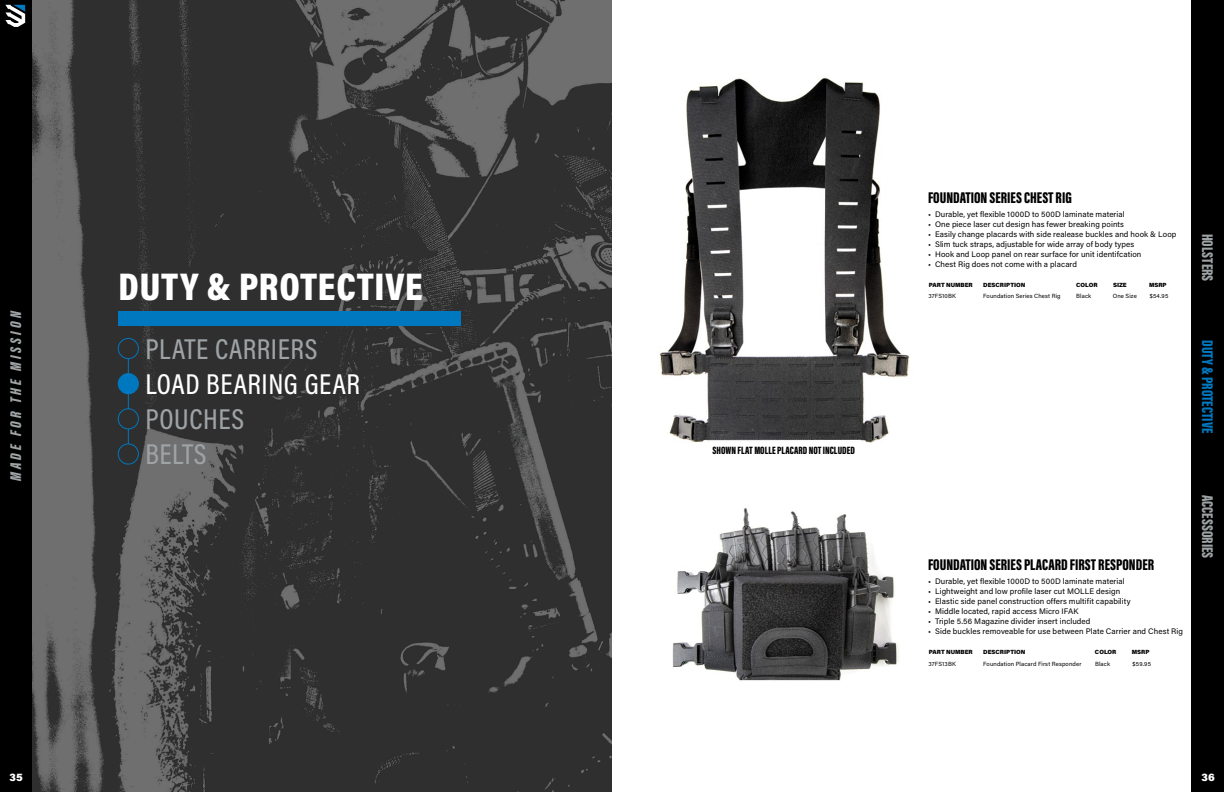
<style>
.page{position:relative;width:1224px;height:792px;background:#fff}
.page>*{position:absolute;margin:0;border:0;box-sizing:border-box;transform-origin:0 0}
.t1{font:900 39px "Acumin Pro Cond";letter-spacing:.02em;color:#fff}
.t2{font:500 29px/34.8px "Acumin Pro Cond";letter-spacing:.02em;color:#9ea3a6}
.t3{font:500 29px "Acumin Pro Cond";letter-spacing:.02em;color:#fff}
.t4{font:900 16px "Acumin Pro Extra Cond";color:#000}
.t5{font:900 16px "Acumin Pro Extra Cond";letter-spacing:.005em;color:#9ea3a6}
.t6{font:italic 900 16px "Acumin Pro Extra Cond";color:#9ea3a6}
.t7{font:900 16px "Acumin Pro Extra Cond";color:#0078bf}
.t8{font:900 11px "Acumin Pro";color:#fff}
.t9{font:900 10.9px "Acumin Pro Extra Cond";letter-spacing:.005em;color:#000}
.t10{font:8px "Acumin Pro";letter-spacing:.01em;color:#000}
.t11{font:6px "Acumin Pro";letter-spacing:.02em;color:#000}
.t12{font:900 6px "Acumin Pro";color:#000}
</style>
<div class="page">
<img style="left:659px;top:77px;width:316px;height:366px">
<svg style="left:928px;top:278px;width:47px;height:23px"></svg>
<img style="left:672px;top:508px;width:227px;height:173px">
<svg style="left:31px;top:0;width:581px;height:792px;background:#3d3d3d"></svg>
<div style="left:118px;top:338px;width:21px;height:21px;border:1px solid #0078bf;border-radius:50%"></div>
<div style="left:118px;top:374px;width:20px;height:20px;background:#0078bf;border-radius:50%"></div>
<div style="left:118px;top:373px;width:21px;height:21px;border:1px solid #0078bf;border-radius:50%"></div>
<div style="left:118px;top:408px;width:21px;height:21px;border:1px solid #0078bf;border-radius:50%"></div>
<div style="left:118px;top:443px;width:21px;height:22px;border:1px solid #0078bf;border-radius:50%"></div>
<svg style="left:128px;top:358px;width:1px;height:16px"></svg>
<svg style="left:128px;top:394px;width:1px;height:15px"></svg>
<svg style="left:128px;top:429px;width:1px;height:15px"></svg>
<div style="left:119px;top:311px;width:342px;height:15px;background:#0078bf"></div>
<div style="left:0;top:0;width:31px;height:792px;background:#000"></div>
<div style="left:1192px;top:0;width:32px;height:792px;background:#000"></div>
<svg style="left:5px;top:5px;width:20px;height:22px"></svg>
<h3 class="t6" style="left:6px;top:481px;width:172px;rotate:-90deg">MADE FOR THE MISSION</h3>
<h1 class="t1" style="left:119px;top:261px;width:306px">DUTY &amp; PROTECTIVE</h1>
<h2 class="t2" style="left:146px;top:331px;width:173px">PLATE CARRIERS</h2>
<h2 class="t3" style="left:146px;top:365px;width:216px">LOAD BEARING GEAR</h2>
<h2 class="t2" style="left:146px;top:401px;width:100px">POUCHES<br>BELTS</h2>
<h3 class="t9" style="left:712px;top:443px;width:144px">SHOWN FLAT MOLLE PLACARD NOT INCLUDED</h3>
<h3 class="t4" style="left:928px;top:187px;width:145px">FOUNDATION SERIES CHEST RIG</h3>
<p class="t10" style="left:928px;top:209px;width:198px">• Durable, yet flexible 1000D to 500D laminate material</p>
<p class="t10" style="left:928px;top:219px;width:198px">• One piece laser cut design has fewer breaking points</p>
<p class="t10" style="left:928px;top:229px;width:250px">• Easily change placards with side realease buckles and hook &amp; Loop</p>
<p class="t10" style="left:928px;top:239px;width:208px">• Slim tuck straps, adjustable for wide array of body types</p>
<p class="t10" style="left:928px;top:249px;width:215px">• Hook and Loop panel on rear surface for unit identifcation</p>
<p class="t10" style="left:928px;top:259px;width:151px">• Chest Rig does not come with a placard</p>
<p class="t12" style="left:929px;top:281px;width:46px">PART NUMBER</p>
<p class="t12" style="left:983px;top:281px;width:44px">DESCRIPTION</p>
<p class="t12" style="left:1076px;top:281px;width:23px">COLOR</p>
<p class="t12" style="left:1113px;top:281px;width:15px">SIZE</p>
<p class="t12" style="left:1149px;top:281px;width:19px">MSRP</p>
<p class="t11" style="left:929px;top:292px;width:29px">37FS10BK</p>
<p class="t11" style="left:983px;top:292px;width:79px">Foundation Series Chest Rig</p>
<p class="t11" style="left:1076px;top:292px;width:17px">Black</p>
<p class="t11" style="left:1113px;top:292px;width:26px">One Size</p>
<p class="t11" style="left:1150px;top:292px;width:20px">$54.95</p>
<h3 class="t5" style="left:1217px;top:234px;width:49px;rotate:90deg">HOLSTERS</h3>
<h3 class="t7" style="left:1217px;top:340px;width:94px;rotate:90deg">DUTY &amp; PROTECTIVE</h3>
<h3 class="t4" style="left:928px;top:555px;width:228px">FOUNDATION SERIES PLACARD FIRST RESPONDER</h3>
<p class="t10" style="left:928px;top:576px;width:198px">• Durable, yet flexible 1000D to 500D laminate material</p>
<p class="t10" style="left:928px;top:586px;width:194px">• Lightweight and low profile laser cut MOLLE design</p>
<p class="t10" style="left:928px;top:596px;width:204px">• Elastic side panel construction offers multifit capability</p>
<p class="t10" style="left:928px;top:606px;width:152px">• Middle located, rapid access Micro IFAK</p>
<p class="t10" style="left:928px;top:616px;width:164px">• Triple 5.56 Magazine divider insert included</p>
<p class="t10" style="left:928px;top:626px;width:257px">• Side buckles removeable for use between Plate Carrier and Chest Rig</p>
<p class="t12" style="left:929px;top:648px;width:46px">PART NUMBER</p>
<p class="t12" style="left:983px;top:648px;width:44px">DESCRIPTION</p>
<p class="t12" style="left:1095px;top:648px;width:23px">COLOR</p>
<p class="t12" style="left:1132px;top:648px;width:19px">MSRP</p>
<p class="t11" style="left:929px;top:660px;width:29px">37FS13BK</p>
<p class="t11" style="left:983px;top:660px;width:100px">Foundation Placard First Responder</p>
<p class="t11" style="left:1095px;top:660px;width:17px">Black</p>
<p class="t11" style="left:1133px;top:660px;width:20px">$59.95</p>
<h3 class="t5" style="left:1217px;top:495px;width:65px;rotate:90deg">ACCESSORIES</h3>
<h3 class="t8" style="left:9px;top:770px;width:15px">35</h3>
<h3 class="t8" style="left:1201px;top:770px;width:15px">36</h3>
</div>
